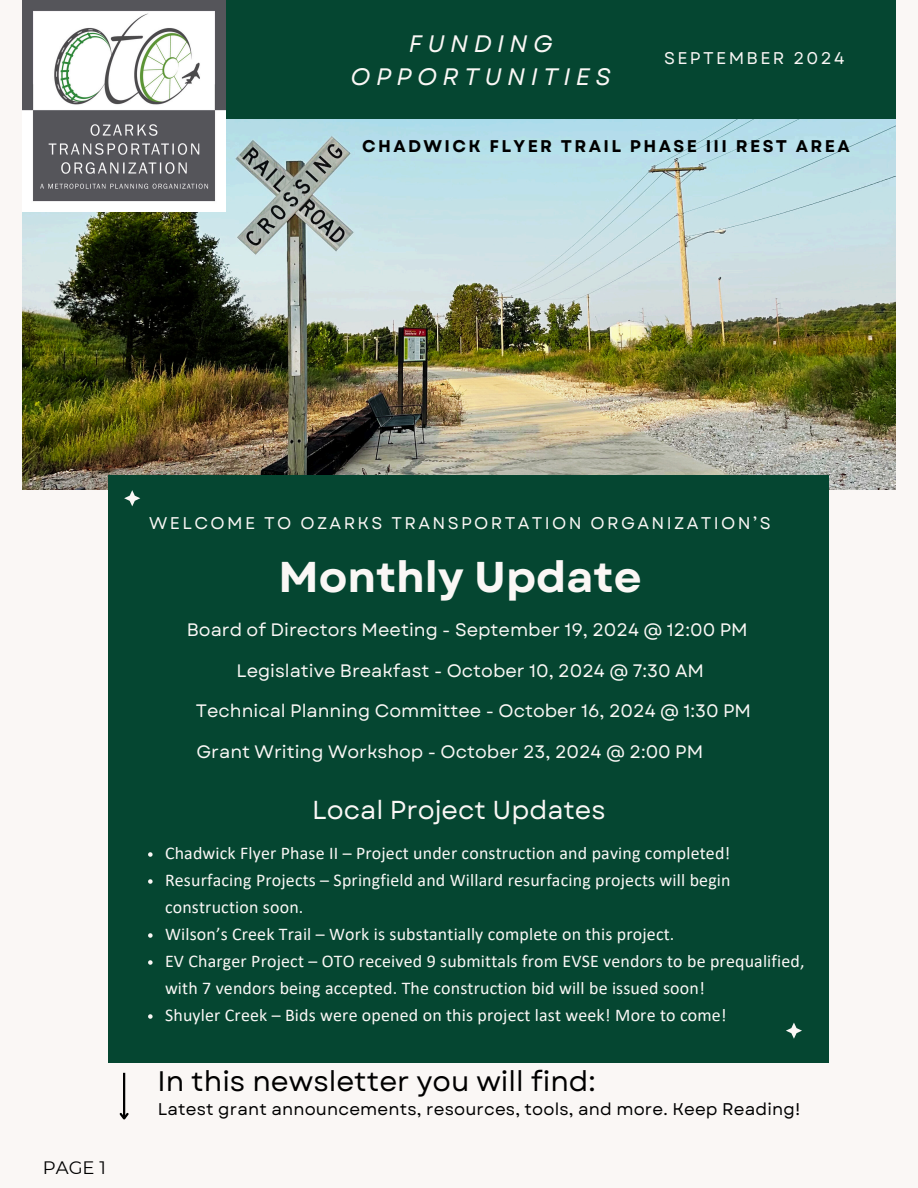
<style>
.page{position:relative;width:918px;height:1188px;background:#faf7f5}
.page>*{position:absolute;margin:0;border:0;box-sizing:border-box;transform-origin:0 0}
.t1{font:700 43.05px "Garet";color:#faf7f5}
.t2{font:28.2px "Garet";color:#000}
.t3{font:25.95px "Garet";color:#faf7f5}
.t4{font:italic 23.85px/32.7px "Garet";letter-spacing:.225em;color:#faf7f5;text-align:center}
.t5{font:18px "Garet";color:#faf7f5}
.t6{font:18px "Montserrat";color:#000}
.t7{font:17.85px/27px "Calibri";letter-spacing:.01em;color:#faf7f5}
.t8{font:16.95px "Garet";letter-spacing:.01em;color:#000}
.t9{font:16.95px "Garet";letter-spacing:.14em;color:#faf7f5}
.t10{font:700 16.95px "Garet";letter-spacing:.14em;color:#000}
</style>
<div class="page">
<div style="left:23px;top:0;width:872px;height:120px;background:#054631"></div>
<img style="left:23px;top:120px;width:873px;height:370px">
<div style="left:108px;top:475px;width:720px;height:588px;background:#054631"></div>
<svg style="left:786px;top:1023px;width:16px;height:16px"></svg>
<hr style="left:123px;top:1073px;width:2px;height:45px;background:#000">
<svg style="left:119px;top:1111px;width:10px;height:9px"></svg>
<img style="left:23px;top:0;width:202px;height:212px">
<svg style="left:124px;top:490px;width:16px;height:16px"></svg>
<svg style="left:148px;top:852px;width:5px;height:5px"></svg>
<svg style="left:148px;top:879px;width:5px;height:5px"></svg>
<svg style="left:148px;top:933px;width:5px;height:5px"></svg>
<svg style="left:148px;top:960px;width:5px;height:5px"></svg>
<svg style="left:148px;top:1014px;width:5px;height:5px"></svg>
<p class="t4" style="left:351px;top:28px;width:262px">FUNDING<br>OPPORTUNITIES</p>
<h1 class="t9" style="left:664px;top:46px;width:182px">SEPTEMBER 2024</h1>
<p class="t10" style="left:362px;top:134px;width:489px">CHADWICK FLYER TRAIL PHASE III REST AREA</p>
<h5 class="t6" style="left:43px;top:1157px;width:65px">PAGE 1</h5>
<h5 class="t9" style="left:149px;top:511px;width:623px">WELCOME TO OZARKS TRANSPORTATION ORGANIZATION’S</h5>
<h4 class="t1" style="left:279px;top:546px;width:365px">Monthly Update</h4>
<p class="t5" style="left:187px;top:617px;width:562px">Board of Directors Meeting - September 19, 2024 @ 12:00 PM</p>
<p class="t5" style="left:237px;top:658px;width:469px">Legislative Breakfast - October 10, 2024 @ 7:30 AM</p>
<p class="t5" style="left:196px;top:698px;width:557px">Technical Planning Committee - October 16, 2024 @ 1:30 PM</p>
<h2 class="t5" style="left:196px;top:738px;width:508px">Grant Writing Workshop - October 23, 2024 @ 2:00 PM</h2>
<h5 class="t3" style="left:312px;top:791px;width:295px">Local Project Updates</h5>
<p class="t7" style="left:165px;top:841px;width:567px">Chadwick Flyer Phase II – Project under construction and paving completed!</p>
<p class="t7" style="left:165px;top:868px;width:567px">Resurfacing Projects – Springfield and Willard resurfacing projects will begin construction soon.</p>
<p class="t7" style="left:165px;top:922px;width:511px">Wilson’s Creek Trail – Work is substantially complete on this project.</p>
<h2 class="t7" style="left:165px;top:949px;width:641px">EV Charger Project – OTO received 9 submittals from EVSE vendors to be prequalified, with 7 vendors being accepted. The construction bid will be issued soon!</h2>
<p class="t7" style="left:165px;top:1003px;width:563px">Shuyler Creek – Bids were opened on this project last week! More to come!</p>
<p class="t2" style="left:158px;top:1060px;width:440px">In this newsletter you will find:</p>
<p class="t8" style="left:158px;top:1097px;width:644px">Latest grant announcements, resources, tools, and more. Keep Reading!</p>
</div>
